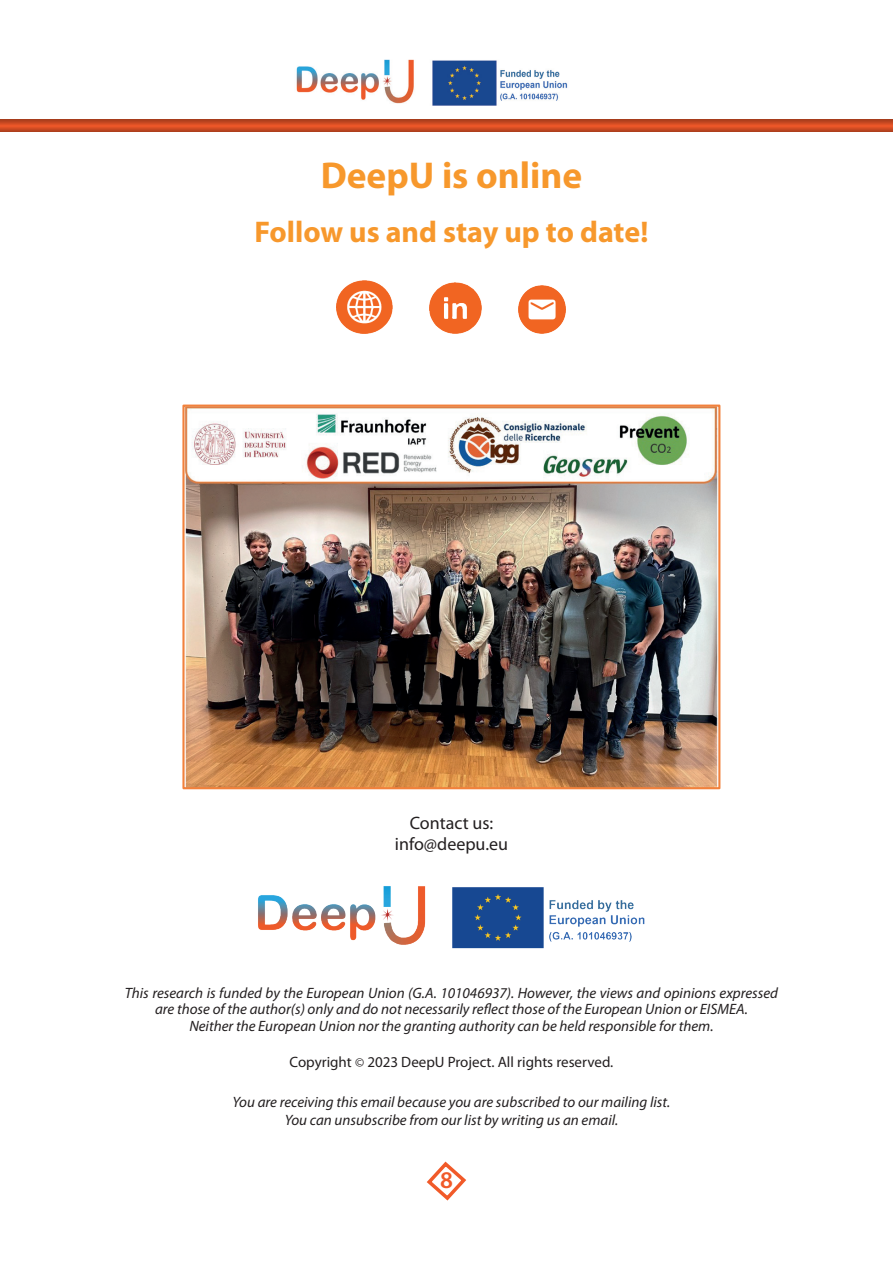
<style>
.page{position:relative;width:893px;height:1263px;background:#fff}
.page>*{position:absolute;margin:0;border:0;box-sizing:border-box;transform-origin:0 0}
.t1{font:700 37.5px "Myriad Pro";color:#f7982c}
.t2{font:700 30px "Myriad Pro";color:#f7982c}
.t3{font:600 24px "Myriad Pro";color:#f15a29}
.t4{font:18px/21.6px "Myriad Pro";color:#231f20;text-align:center}
.t5{font:italic 15px/16.5px "Myriad Pro";color:#231f20;text-align:center}
.t6{font:15px "Myriad Pro";color:#231f20}
.s1{font-size:13.5px}
</style>
<div class="page">
<img style="left:296px;top:59px;width:272px;height:47px">
<div style="left:0;top:119px;width:893px;height:15px;background:#231f20;opacity:.5"></div>
<svg style="left:426px;top:1161px;width:41px;height:40px"></svg>
<img style="left:337px;top:280px;width:56px;height:54px">
<img style="left:429px;top:283px;width:52px;height:51px">
<img style="left:518px;top:286px;width:48px;height:48px">
<img style="left:185px;top:408px;width:532px;height:378px">
<div style="left:182px;top:405px;width:538px;height:384px;border:2px solid #f2813c"></div>
<img style="left:258px;top:886px;width:387px;height:63px">
<h1 class="t1" style="left:321px;top:150px;width:263px">DeepU is online</h1>
<h2 class="t2" style="left:254px;top:212px;width:395px">Follow us and stay up to date!</h2>
<p class="t4" style="left:395px;top:812px;width:115px">Contact us: info@deepu.eu</p>
<p class="t5" style="left:125px;top:984px;width:655px">This research is funded by the European Union (G.A. 101046937). However, the views and opinions expressed are those of the author(s) only and do not necessarily reflect those of the European Union or EISMEA.<br>Neither the European Union nor the granting authority can be held responsible for them.</p>
<p class="t6" style="left:289px;top:1052px;width:325px">Copyright <span class="s1">©</span> 2023 DeepU Project. All rights reserved.</p>
<p class="t5" style="left:232px;top:1092px;width:439px;line-height:18px">You are receiving this email because you are subscribed to our mailing list.<br>You can unsubscribe from our list by writing us an email.</p>
<h3 class="t3" style="left:440px;top:1165px;width:14px">8</h3>
</div>
